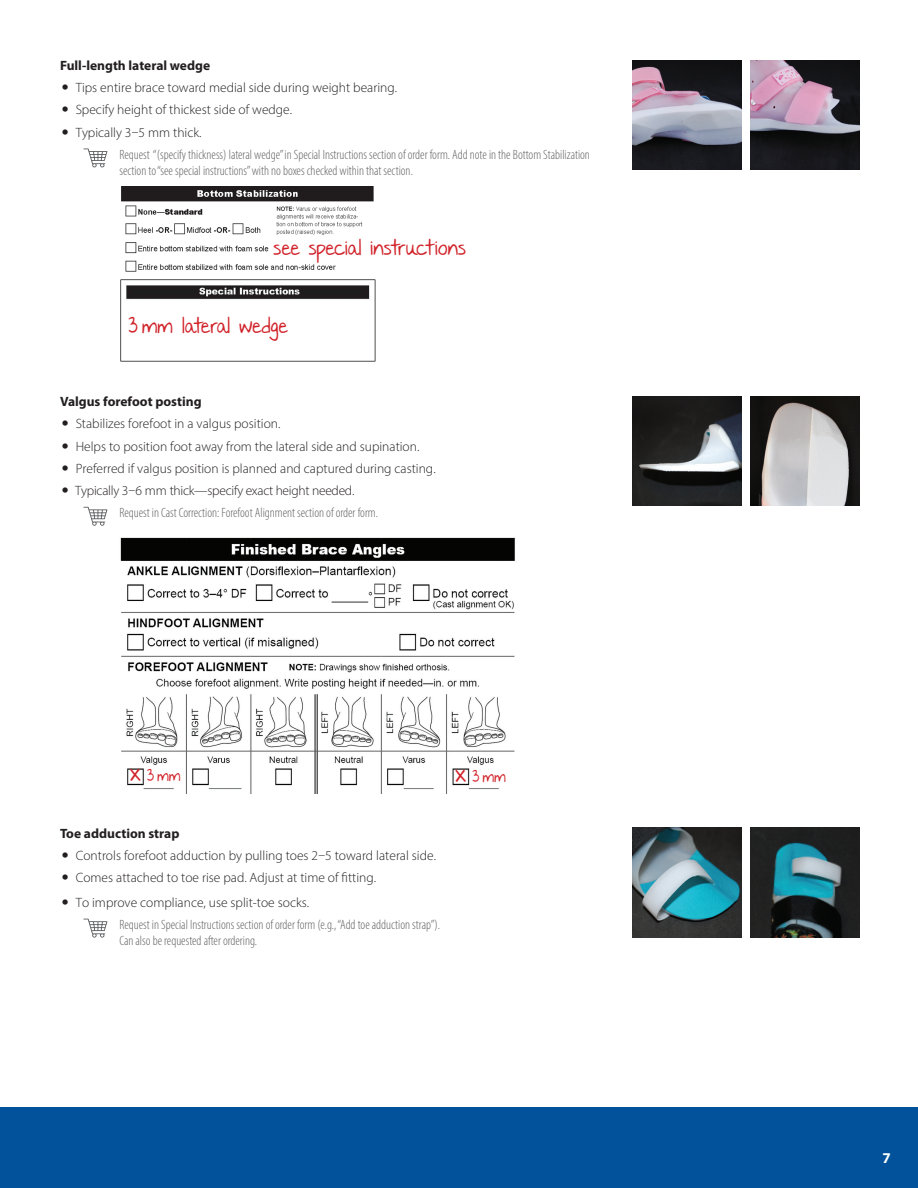
<style>
.page{position:relative;width:918px;height:1188px;background:#fff}
.page>*{position:absolute;margin:0;border:0;box-sizing:border-box;transform-origin:0 0}
.t1{font:18px "Nothing You Could Say";letter-spacing:-.015em;color:#d1232a}
.t2{font:700 15px "Myriad Pro";color:#fff}
.t3{font:300 13.5px "Myriad Pro";color:#231f20}
.NEW_how_to_order{font:300 condensed 13.5px/16.2px "Myriad Pro";color:#636366}
.Sub-head_Text{font:700 13.5px "Myriad Pro";color:#231f20}
.t4{font:300 13.5px "Myriad Pro";letter-spacing:-.02em;color:#231f20}
.t5{font:13.5px "Nothing You Could Say";color:#d1232a}
.s1{font-size:21px}
</style>
<div class="page">
<div style="left:0;top:1107px;width:918px;height:81px;background:#01529a"></div>
<img style="left:632px;top:60px;width:110px;height:109px">
<img style="left:750px;top:60px;width:109px;height:109px">
<svg style="left:83px;top:149px;width:24px;height:19px"></svg>
<img style="left:121px;top:187px;width:253px;height:85px">
<img style="left:120px;top:279px;width:256px;height:83px">
<img style="left:632px;top:396px;width:110px;height:110px">
<img style="left:750px;top:396px;width:109px;height:110px">
<svg style="left:83px;top:507px;width:24px;height:19px"></svg>
<img style="left:120px;top:538px;width:395px;height:255px">
<img style="left:632px;top:828px;width:110px;height:109px">
<img style="left:750px;top:828px;width:109px;height:109px">
<svg style="left:83px;top:919px;width:24px;height:19px"></svg>
<p class="Sub-head_Text" style="left:60px;top:57px;width:152px">Full-length lateral wedge</p>
<p class="t3" style="left:76px;top:80px;width:323px">Tips entire brace toward medial side during weight bearing.</p>
<p class="t3" style="left:76px;top:102px;width:218px">Specify height of thickest side of wedge.</p>
<p class="t3" style="left:76px;top:124px;width:127px">Typically 3–5 mm thick.</p>
<p class="NEW_how_to_order" style="left:119px;top:146px;width:472px">Request “(specify thickness) lateral wedge” in Special Instructions section of order form. Add note in the Bottom Stabilization section to “see special instructions” with no boxes checked within that section.</p>
<p class="t1" style="left:273px;top:233px;width:194px">see special instructions</p>
<p class="t1" style="left:128px;top:312px;width:161px">3 mm lateral wedge</p>
<p class="Sub-head_Text" style="left:60px;top:393px;width:143px">Valgus forefoot posting</p>
<p class="t3" style="left:76px;top:416px;width:206px">Stabilizes forefoot in a valgus position.</p>
<p class="t3" style="left:76px;top:438px;width:345px">Helps to position foot away from the lateral side and supination.</p>
<p class="t3" style="left:76px;top:460px;width:361px">Preferred if valgus position is planned and captured during casting.</p>
<p class="t4" style="left:75px;top:482px;width:281px">Typically 3–6 mm thick—specify exact height needed.</p>
<p class="NEW_how_to_order" style="left:119px;top:504px;width:260px">Request in Cast Correction: Forefoot Alignment section of order form.</p>
<p class="t5" style="left:130px;top:765px;width:52px"><span class="s1">x</span> 3 mm</p>
<p class="t5" style="left:455px;top:765px;width:52px"><span class="s1">x</span> 3 mm</p>
<p class="Sub-head_Text" style="left:60px;top:825px;width:121px">Toe adduction strap</p>
<p class="t3" style="left:76px;top:847px;width:362px">Controls forefoot adduction by pulling toes 2–5 toward lateral side.</p>
<p class="t3" style="left:76px;top:870px;width:302px">Comes attached to toe rise pad. Adjust at time of fitting.</p>
<p class="t3" style="left:76px;top:894px;width:235px">To improve compliance, use split-toe socks.</p>
<p class="NEW_how_to_order" style="left:119px;top:916px;width:322px">Request in Special Instructions section of order form (e.g., “Add toe adduction strap”).<br>Can also be requested after ordering.</p>
<p class="t2" style="left:883px;top:1148px;width:10px">7</p>
</div>
